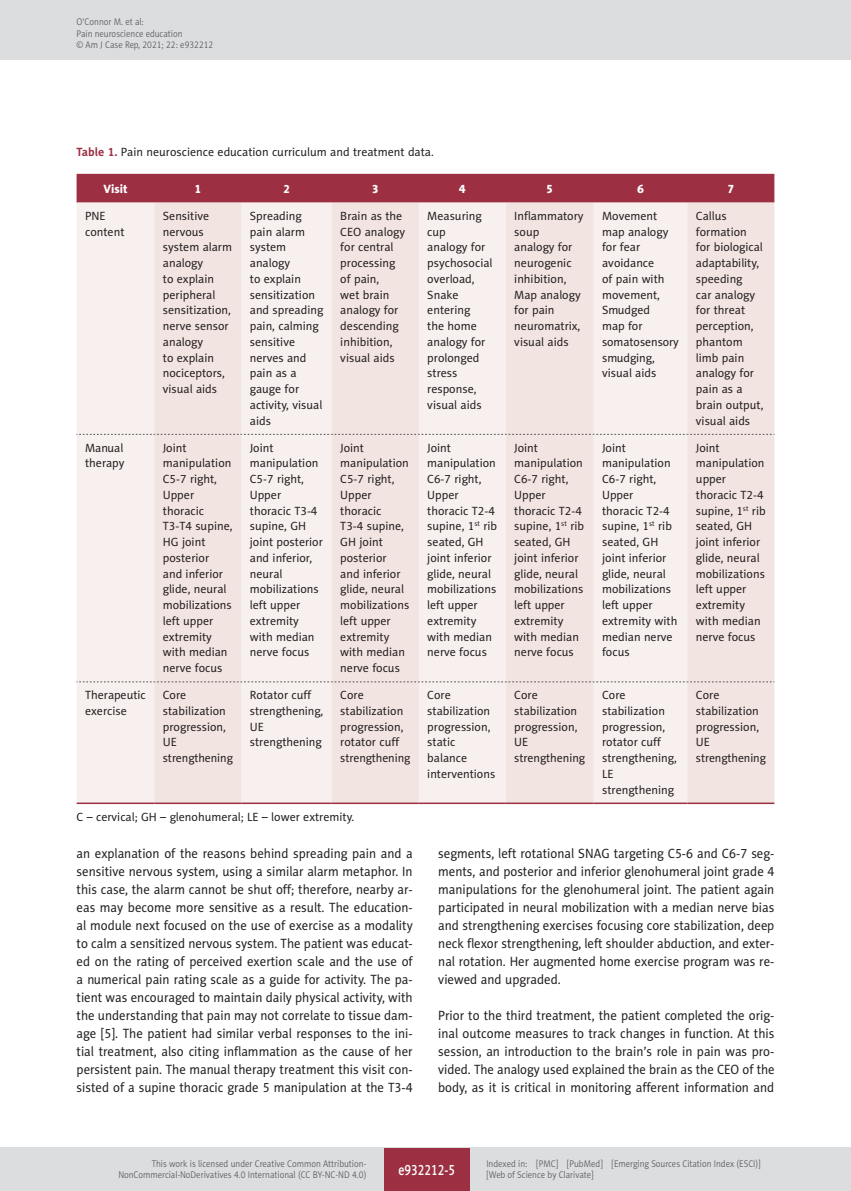
<style>
.page{position:relative;width:851px;height:1191px;background:#fff}
.page>*{position:absolute;margin:0;border:0;box-sizing:border-box;transform-origin:0 0}
.t1{font:15px "Naomi Sans EFN Medium";color:#fff;scale:.8 1}
.AJCR_Body{font:13.5px/18px "Naomi Sans EFN";color:#231f20;text-align:justify;scale:.95 1}
.AJCR_Tabela_zawartos{font:12px/15.8px "Naomi Sans EFN";color:#231f20}
.AJCR_Tabela_tytul{font:12px "Naomi Sans EFN";color:#231f20}
.AJCR_Table_podpis_do{font:12px "Naomi Sans EFN";color:#231f20}
.AJCR_Tabela_Head{font:12px "Naomi Sans EFN Heavy";color:#fff}
.t2{font:9.75px/11.2px "Naomi Sans EFN Light";color:#57585a;scale:.9 1}
.s1{font-weight:700;color:#9d2f42}
</style>
<div class="page">
<div style="left:77px;top:174px;width:697px;height:29px;background:#9d2f42"></div>
<div style="left:77px;top:203px;width:77px;height:599px;background:#f7f0ef"></div>
<svg style="left:154px;top:203px;width:620px;height:599px;fill:#f2e4e1"></svg>
<svg style="left:77px;top:434px;width:697px;height:1px"></svg>
<svg style="left:77px;top:681px;width:697px;height:1px"></svg>
<hr style="left:77px;top:802px;width:77px;height:2px;background:#9d2f42">
<hr style="left:154px;top:802px;width:87px;height:2px;background:#9d2f42">
<hr style="left:241px;top:802px;width:91px;height:2px;background:#9d2f42">
<hr style="left:332px;top:802px;width:86px;height:2px;background:#9d2f42">
<hr style="left:418px;top:802px;width:87px;height:2px;background:#9d2f42">
<hr style="left:505px;top:802px;width:88px;height:2px;background:#9d2f42">
<hr style="left:593px;top:802px;width:94px;height:2px;background:#9d2f42">
<hr style="left:687px;top:802px;width:87px;height:2px;background:#9d2f42">
<div style="left:0;top:0;width:850px;height:60px;background:#dcdddf"></div>
<div style="left:0;top:1148px;width:850px;height:43px;background:#dcdddf"></div>
<div style="left:384px;top:1147px;width:85px;height:43px;background:#9d2f42"></div>
<p class="t2" style="left:77px;top:16px;width:153px">O’Connor M. et al:<br>Pain neuroscience education<br>© Am J Case Rep, 2021; 22: e932212</p>
<p class="AJCR_Tabela_tytul" style="left:77px;top:145px;width:359px"><span class="s1">Table 1.</span> Pain neuroscience education curriculum and treatment data.</p>
<p class="AJCR_Tabela_Head" style="left:103px;top:181px;width:26px">Visit</p>
<p class="AJCR_Tabela_Head" style="left:194px;top:181px;width:8px">1</p>
<p class="AJCR_Tabela_Head" style="left:283px;top:181px;width:8px">2</p>
<p class="AJCR_Tabela_Head" style="left:372px;top:181px;width:8px">3</p>
<p class="AJCR_Tabela_Head" style="left:458px;top:181px;width:8px">4</p>
<p class="AJCR_Tabela_Head" style="left:546px;top:181px;width:8px">5</p>
<p class="AJCR_Tabela_Head" style="left:637px;top:181px;width:8px">6</p>
<p class="AJCR_Tabela_Head" style="left:727px;top:181px;width:8px">7</p>
<p class="AJCR_Tabela_zawartos" style="left:85px;top:208px;width:41px">PNE content</p>
<p class="AJCR_Tabela_zawartos" style="left:163px;top:208px;width:71px">Sensitive nervous system alarm analogy<br>to explain peripheral sensitization, nerve sensor analogy<br>to explain nociceptors, visual aids</p>
<p class="AJCR_Tabela_zawartos" style="left:250px;top:208px;width:75px">Spreading pain alarm system analogy<br>to explain sensitization and spreading pain, calming sensitive nerves and pain as a gauge for activity, visual aids</p>
<p class="AJCR_Tabela_zawartos" style="left:340px;top:208px;width:66px">Brain as the<br>CEO analogy for central processing of pain,<br>wet brain analogy for descending inhibition, visual aids</p>
<p class="AJCR_Tabela_zawartos" style="left:427px;top:208px;width:67px">Measuring cup<br>analogy for psychosocial overload,<br>Snake entering<br>the home analogy for prolonged stress response, visual aids</p>
<p class="AJCR_Tabela_zawartos" style="left:514px;top:208px;width:71px">Inflammatory soup<br>analogy for neurogenic inhibition,<br>Map analogy for pain neuromatrix, visual aids</p>
<p class="AJCR_Tabela_zawartos" style="left:602px;top:208px;width:78px">Movement map analogy for fear avoidance<br>of pain with movement,<br>Smudged<br>map for somatosensory smudging, visual aids</p>
<p class="AJCR_Tabela_zawartos" style="left:695px;top:208px;width:69px">Callus formation for biological adaptability, speeding<br>car analogy for threat perception, phantom limb pain analogy for pain as a brain output, visual aids</p>
<p class="AJCR_Tabela_zawartos" style="left:85px;top:440px;width:41px">Manual therapy</p>
<p class="AJCR_Tabela_zawartos" style="left:163px;top:440px;width:71px">Joint manipulation<br>C5-7 right,<br>Upper thoracic<br>T3-T4 supine,<br>HG joint posterior<br>and inferior glide, neural mobilizations left upper extremity with median nerve focus</p>
<p class="AJCR_Tabela_zawartos" style="left:250px;top:440px;width:75px">Joint manipulation<br>C5-7 right,<br>Upper thoracic T3-4 supine, GH joint posterior and inferior, neural mobilizations left upper extremity with median nerve focus</p>
<p class="AJCR_Tabela_zawartos" style="left:340px;top:440px;width:70px">Joint manipulation<br>C5-7 right,<br>Upper thoracic<br>T3-4 supine,<br>GH joint posterior<br>and inferior glide, neural mobilizations left upper extremity with median nerve focus</p>
<p class="AJCR_Tabela_zawartos" style="left:427px;top:440px;width:71px">Joint manipulation<br>C6-7 right,<br>Upper thoracic T2-4 supine, 1<sup>st</sup> rib seated, GH joint inferior glide, neural mobilizations left upper extremity with median nerve focus</p>
<p class="AJCR_Tabela_zawartos" style="left:514px;top:440px;width:71px">Joint manipulation<br>C6-7 right,<br>Upper thoracic T2-4 supine, 1<sup>st</sup> rib seated, GH joint inferior glide, neural mobilizations left upper extremity with median nerve focus</p>
<p class="AJCR_Tabela_zawartos" style="left:602px;top:440px;width:77px">Joint manipulation<br>C6-7 right,<br>Upper thoracic T2-4 supine, 1<sup>st</sup> rib seated, GH joint inferior glide, neural mobilizations left upper extremity with median nerve focus</p>
<p class="AJCR_Tabela_zawartos" style="left:695px;top:440px;width:71px">Joint manipulation upper thoracic T2-4 supine, 1<sup>st</sup> rib seated, GH joint inferior glide, neural mobilizations left upper extremity with median nerve focus</p>
<p class="AJCR_Tabela_zawartos" style="left:85px;top:687px;width:62px">Therapeutic exercise</p>
<p class="AJCR_Tabela_zawartos" style="left:163px;top:687px;width:71px">Core stabilization progression,<br>UE strengthening</p>
<p class="AJCR_Tabela_zawartos" style="left:250px;top:687px;width:75px">Rotator cuff strengthening,<br>UE strengthening</p>
<p class="AJCR_Tabela_zawartos" style="left:340px;top:687px;width:71px">Core stabilization progression, rotator cuff strengthening</p>
<p class="AJCR_Tabela_zawartos" style="left:427px;top:687px;width:70px">Core stabilization progression, static balance interventions</p>
<p class="AJCR_Tabela_zawartos" style="left:514px;top:687px;width:72px">Core stabilization progression,<br>UE strengthening</p>
<p class="AJCR_Tabela_zawartos" style="left:602px;top:687px;width:76px">Core stabilization progression, rotator cuff strengthening,<br>LE strengthening</p>
<p class="AJCR_Tabela_zawartos" style="left:695px;top:687px;width:71px">Core stabilization progression,<br>UE strengthening</p>
<p class="AJCR_Table_podpis_do" style="left:77px;top:810px;width:279px">C – cervical; GH – glenohumeral; LE – lower extremity.</p>
<p class="AJCR_Body" style="left:77px;top:844px;width:355px">an explanation of the reasons behind spreading pain and a sensitive nervous system, using a similar alarm metaphor. In this case, the alarm cannot be shut off; therefore, nearby ar&shy;eas may become more sensitive as a result. The education&shy;al module next focused on the use of exercise as a modality to calm a sensitized nervous system. The patient was educat&shy;ed on the rating of perceived exertion scale and the use of a numerical pain rating scale as a guide for activity. The pa&shy;tient was encouraged to maintain daily physical activity, with the understanding that pain may not correlate to tissue dam&shy;age [5]. The patient had similar verbal responses to the ini&shy;tial treatment, also citing inflammation as the cause of her persistent pain. The manual therapy treatment this visit con&shy;sisted of a supine thoracic grade 5 manipulation at the T3-4</p>
<p class="AJCR_Body" style="left:438px;top:844px;width:355px">segments, left rotational SNAG targeting C5-6 and C6-7 seg&shy;ments, and posterior and inferior glenohumeral joint grade 4 manipulations for the glenohumeral joint. The patient again participated in neural mobilization with a median nerve bias and strengthening exercises focusing core stabilization, deep neck flexor strengthening, left shoulder abduction, and exter&shy;nal rotation. Her augmented home exercise program was re&shy;viewed and upgraded.</p>
<p class="AJCR_Body" style="left:438px;top:1006px;width:355px">Prior to the third treatment, the patient completed the orig&shy;inal outcome measures to track changes in function. At this session, an introduction to the brain’s role in pain was pro&shy;vided. The analogy used explained the brain as the CEO of the body, as it is critical in monitoring afferent information and</p>
<p class="t2" style="left:118px;top:1158px;width:277px;text-align:right">This work is licensed under Creative Common Attribution-<br>NonCommercial-NoDerivatives 4.0 International (CC BY-NC-ND 4.0)</p>
<p class="t1" style="left:398px;top:1160px;width:72px">e932212-5</p>
<p class="t2" style="left:486px;top:1158px;width:306px">Indexed in: [PMC] [PubMed] [Emerging Sources Citation Index (ESCI)] [Web of Science by Clarivate]</p>
</div>
